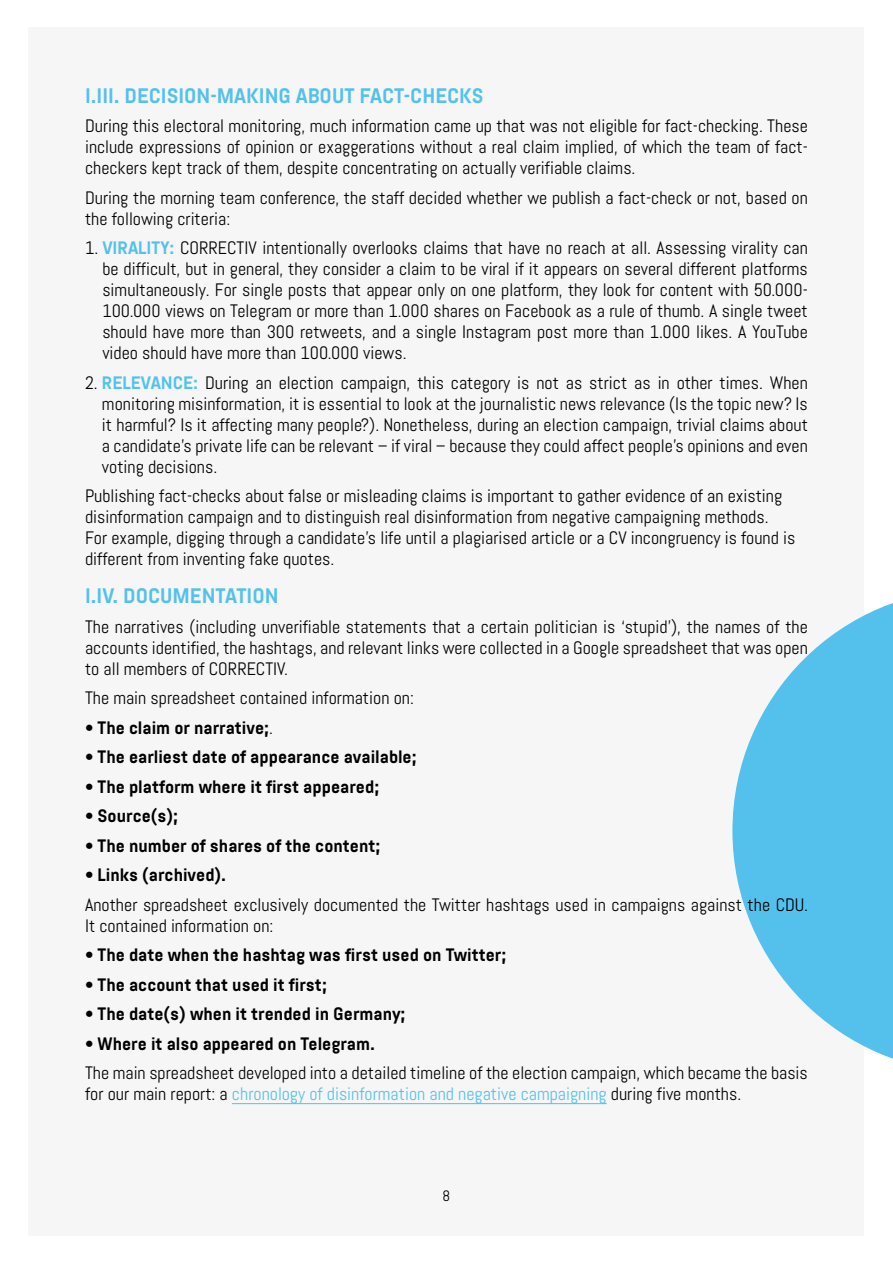
<style>
.page{position:relative;width:893px;height:1263px;background:#fff}
.page>*{position:absolute;margin:0;border:0;box-sizing:border-box;transform-origin:0 0}
.t1{font:700 21px "Abel Pro";color:#54c1ec}
.t2{font:18px/21px "Abel";color:#000;text-align:justify}
.t3{font:700 18px "Abel Pro";color:#000}
.t4{font:15px "Abel";color:#000}
.s1{font-family:"Abel Pro";font-weight:700;color:#54c1ec}
.s2{font-family:"Abel";font-weight:400}
.s3{color:#54c1ec}
</style>
<div class="page">
<div style="left:29px;top:27px;width:835px;height:1209px;background:#f6f6f6"></div>
<svg style="left:732px;top:603px;width:161px;height:456px;fill:#54c1ec"></svg>
<hr style="left:232px;top:1103px;width:375px;height:1px;background:#54c1ec">
<p class="t1" style="left:85px;top:81px;width:400px">I.III. DECISION-MAKING ABOUT FACT-CHECKS</p>
<p class="t2" style="left:85px;top:116px;width:724px">During this electoral monitoring, much information came up that was not eligible for fact-checking. These include expressions of opinion or exaggerations without a real claim implied, of which the team of fact&shy;checkers kept track of them, despite concentrating on actually verifiable claims.</p>
<p class="t2" style="left:85px;top:187px;width:724px">During the morning team conference, the staff decided whether we publish a fact-check or not, based on the following criteria:</p>
<p class="t2" style="left:102px;top:238px;width:707px;text-indent:-17px">1. <span class="s1">VIRALITY:</span> CORRECTIV intentionally overlooks claims that have no reach at all. Assessing virality can be difficult, but in general, they consider a claim to be viral if it appears on several different platforms simultaneously. For single posts that appear only on one platform, they look for content with 50.000- 100.000 views on Telegram or more than 1.000 shares on Facebook as a rule of thumb. A single tweet should have more than 300 retweets, and a single Instagram post more than 1.000 likes. A YouTube video should have more than 100.000 views.</p>
<p class="t2" style="left:102px;top:372px;width:707px;text-indent:-17px">2. <span class="s1">RELEVANCE:</span> During an election campaign, this category is not as strict as in other times. When monitoring misinformation, it is essential to look at the journalistic news relevance (Is the topic new? Is it harmful? Is it affecting many people?). Nonetheless, during an election campaign, trivial claims about a candidate’s private life can be relevant – if viral – because they could affect people’s opinions and even voting decisions.</p>
<p class="t2" style="left:85px;top:486px;width:712px;text-align:left">Publishing fact-checks about false or misleading claims is important to gather evidence of an existing disinformation campaign and to distinguish real disinformation from negative campaigning methods.<br>For example, digging through a candidate’s life until a plagiarised article or a CV incongruency is found is different from inventing fake quotes.</p>
<p class="t1" style="left:85px;top:581px;width:195px">I.IV. DOCUMENTATION</p>
<p class="t2" style="left:85px;top:616px;width:724px">The narratives (including unverifiable statements that a certain politician is ‘stupid’), the names of the accounts identified, the hashtags, and relevant links were collected in a Google spreadsheet that was open to all members of CORRECTIV.</p>
<p class="t2" style="left:85px;top:688px;width:330px">The main spreadsheet contained information on:</p>
<p class="t3" style="left:85px;top:715px;width:189px"><span class="s2">•</span> The claim or narrative;<span class="s2">.</span></p>
<p class="t3" style="left:85px;top:744px;width:333px"><span class="s2">•</span> The earliest date of appearance available;</p>
<p class="t3" style="left:85px;top:774px;width:296px"><span class="s2">•</span> The platform where it first appeared;</p>
<p class="t3" style="left:85px;top:803px;width:95px"><span class="s2">•</span> Source(s);</p>
<p class="t3" style="left:85px;top:833px;width:297px"><span class="s2">•</span> The number of shares of the content;</p>
<p class="t3" style="left:85px;top:862px;width:143px"><span class="s2">•</span> Links (archived).</p>
<p class="t2" style="left:85px;top:894px;width:724px">Another spreadsheet exclusively documented the Twitter hashtags used in campaigns against the CDU.<br>It contained information on:</p>
<p class="t3" style="left:85px;top:942px;width:423px"><span class="s2">•</span> The date when the hashtag was first used on Twitter;</p>
<p class="t3" style="left:85px;top:972px;width:243px"><span class="s2">•</span> The account that used it first;</p>
<p class="t3" style="left:85px;top:1002px;width:322px"><span class="s2">•</span> The date(s) when it trended in Germany;</p>
<p class="t3" style="left:85px;top:1031px;width:291px"><span class="s2">•</span> Where it also appeared on Telegram.</p>
<p class="t2" style="left:85px;top:1063px;width:724px">The main spreadsheet developed into a detailed timeline of the election campaign, which became the basis for our main report: a <span class="s3">chronology of disinformation and negative campaigning</span> during five months.</p>
<p class="t4" style="left:443px;top:1186px;width:9px">8</p>
</div>
